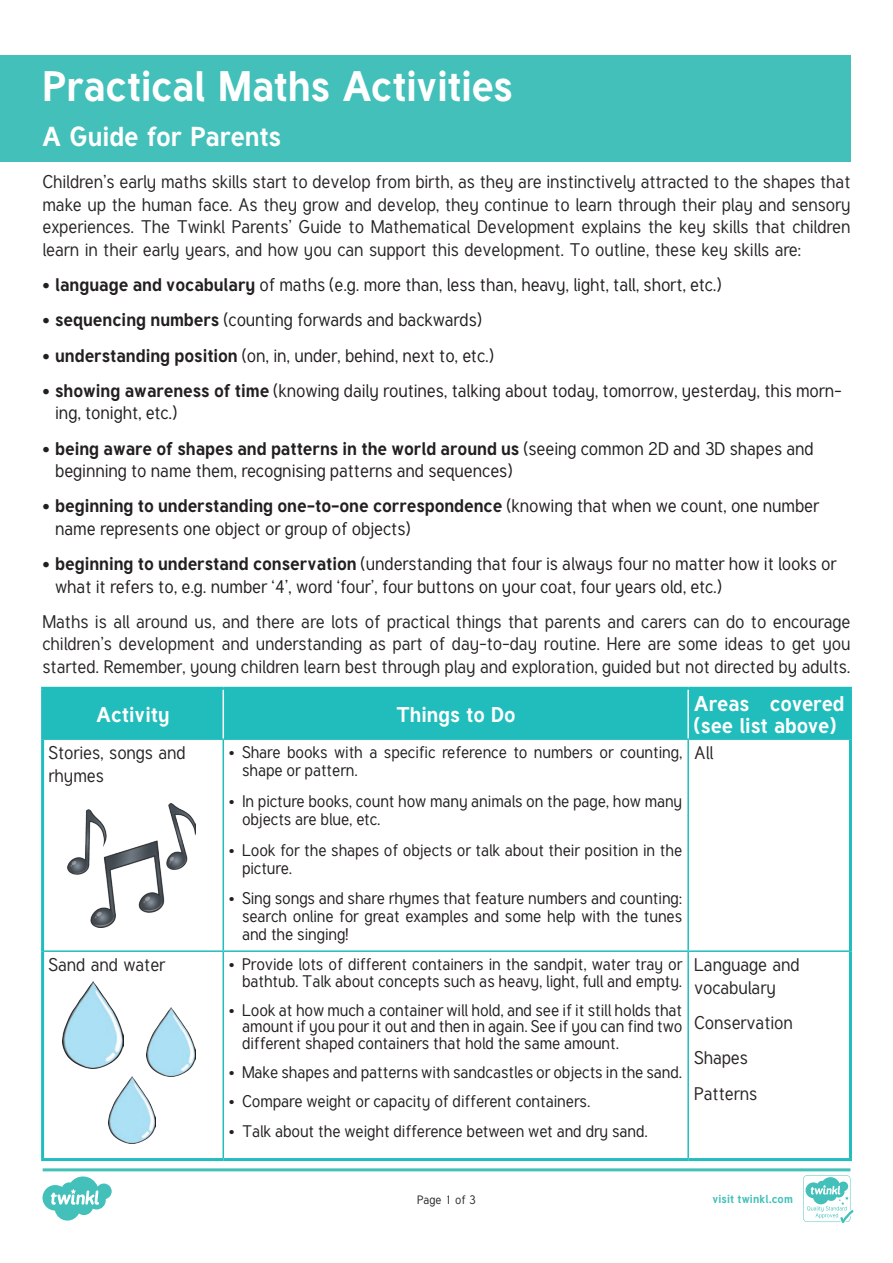
<style>
.page{position:relative;width:893px;height:1263px;background:#fff}
.page>*{position:absolute;margin:0;border:0;box-sizing:border-box;transform-origin:0 0}
.Heading_1{font:700 42px "Tuffy";letter-spacing:-.015em;color:#fff}
.Heading_2{font:700 27px "Tuffy";letter-spacing:-.005em;color:#fff}
.Heading_3{font:700 21px/22.5px "Tuffy";color:#fff}
.Adult_Body_Copy{font:18px/22.5px "Tuffy";color:#282526;text-align:justify}
.t1{font:18px/22.5px "Tuffy";color:#231f20}
.t2{font:16.5px/18px "Tuffy";color:#231f20}
.Page_Numbers{font:12px "Tuffy";color:#282526}
.t3{font:700 11.4px "Tuffy";letter-spacing:.015em;color:#42c0b9}
.s1{font-weight:700}
</style>
<div class="page">
<div style="left:0;top:55px;width:850px;height:107px;background:#42c0b9"></div>
<div style="left:44px;top:690px;width:805px;height:48px;background:#21bdbd"></div>
<hr style="left:41px;top:687px;width:182px;height:3px;background:#21bdbd">
<hr style="left:41px;top:690px;width:3px;height:49px;background:#21bdbd">
<hr style="left:223px;top:687px;width:465px;height:3px;background:#21bdbd">
<hr style="left:688px;top:687px;width:164px;height:3px;background:#21bdbd">
<hr style="left:849px;top:690px;width:3px;height:49px;background:#21bdbd">
<hr style="left:41px;top:739px;width:3px;height:212px;background:#21bdbd">
<hr style="left:849px;top:739px;width:3px;height:212px;background:#21bdbd">
<hr style="left:41px;top:951px;width:3px;height:207px;background:#21bdbd">
<hr style="left:849px;top:951px;width:3px;height:207px;background:#21bdbd">
<hr style="left:41px;top:1158px;width:182px;height:3px;background:#21bdbd">
<hr style="left:223px;top:1158px;width:465px;height:3px;background:#21bdbd">
<hr style="left:688px;top:1158px;width:164px;height:3px;background:#21bdbd">
<hr style="left:44px;top:738px;width:179px;height:2px;background:#21bdbd">
<hr style="left:223px;top:738px;width:465px;height:2px;background:#21bdbd">
<hr style="left:223px;top:740px;width:1px;height:210px;background:#21bdbd">
<hr style="left:688px;top:738px;width:161px;height:2px;background:#21bdbd">
<hr style="left:687px;top:740px;width:2px;height:210px;background:#21bdbd">
<hr style="left:44px;top:950px;width:179px;height:2px;background:#21bdbd">
<hr style="left:223px;top:950px;width:465px;height:2px;background:#21bdbd">
<hr style="left:223px;top:952px;width:1px;height:206px;background:#21bdbd">
<hr style="left:688px;top:950px;width:161px;height:2px;background:#21bdbd">
<hr style="left:687px;top:952px;width:2px;height:206px;background:#21bdbd">
<hr style="left:223px;top:690px;width:1px;height:48px;background:#fff">
<hr style="left:687px;top:690px;width:2px;height:48px;background:#fff">
<img style="left:68px;top:804px;width:128px;height:123px">
<img style="left:109px;top:1077px;width:46px;height:66px">
<img style="left:147px;top:1007px;width:49px;height:70px">
<img style="left:62px;top:982px;width:61px;height:86px">
<svg style="left:43px;top:1168px;width:810px;height:55px"></svg>
<p class="Heading_1" style="left:43px;top:53px;width:472px">Practical Maths Activities</p>
<p class="Heading_2" style="left:43px;top:115px;width:240px">A Guide for Parents</p>
<p class="Adult_Body_Copy" style="left:42px;top:171px;width:809px">Children’s early maths skills start to develop from birth, as they are instinctively attracted to the shapes that make up the human face. As they grow and develop, they continue to learn through their play and sensory experiences. The Twinkl Parents’ Guide to Mathematical Development explains the key skills that children learn in their early years, and how you can support this development. To outline, these key skills are:</p>
<p class="t1" style="left:42px;top:274px;width:680px"><span class="s1">• language and vocabulary</span> of maths (e.g. more than, less than, heavy, light, tall, short, etc.)</p>
<p class="t1" style="left:42px;top:309px;width:441px"><span class="s1">• sequencing numbers</span> (counting forwards and backwards)</p>
<p class="t1" style="left:42px;top:344px;width:452px"><span class="s1">• understanding position</span> (on, in, under, behind, next to, etc.)</p>
<p class="t1" style="left:55px;top:379px;width:788px;text-indent:-13px"><span class="s1">• showing awareness of time</span> (knowing daily routines, talking about today, tomorrow, yesterday, this morn&shy;ing, tonight, etc.)</p>
<p class="t1" style="left:55px;top:437px;width:760px;text-indent:-13px"><span class="s1">• being aware of shapes and patterns in the world around us</span> (seeing common 2D and 3D shapes and beginning to name them, recognising patterns and sequences)</p>
<p class="t1" style="left:55px;top:495px;width:765px;text-indent:-13px"><span class="s1">• beginning to understanding one-to-one correspondence</span> (knowing that when we count, one number name represents one object or group of objects)</p>
<p class="t1" style="left:55px;top:553px;width:783px;text-indent:-13px"><span class="s1">• beginning to understand conservation</span> (understanding that four is always four no matter how it looks or what it refers to, e.g. number ‘4’, word ‘four’, four buttons on your coat, four years old, etc.)</p>
<p class="Adult_Body_Copy" style="left:42px;top:610px;width:809px">Maths is all around us, and there are lots of practical things that parents and carers can do to encourage children’s development and understanding as part of day-to-day routine. Here are some ideas to get you started. Remember, young children learn best through play and exploration, guided but not directed by adults.</p>
<p class="Heading_3" style="left:96px;top:702px;width:74px">Activity</p>
<p class="Heading_3" style="left:396px;top:702px;width:121px">Things to Do</p>
<p class="Heading_3" style="left:694px;top:691px;width:152px">Areas covered (see list above)</p>
<p class="Adult_Body_Copy" style="left:49px;top:742px;width:139px">Stories, songs and rhymes</p>
<p class="t2" style="left:242px;top:743px;width:442px;text-indent:-13px">• Share books with a specific reference to numbers or counting, shape or pattern.</p>
<p class="t2" style="left:242px;top:792px;width:442px;text-indent:-13px">• In picture books, count how many animals on the page, how many objects are blue, etc.</p>
<p class="t2" style="left:242px;top:841px;width:442px;text-indent:-13px">• Look for the shapes of objects or talk about their position in the picture.</p>
<p class="t2" style="left:242px;top:890px;width:442px;text-align:justify;text-indent:-13px">• Sing songs and share rhymes that feature numbers and counting: search online for great examples and some help with the tunes and the singing!</p>
<p class="Adult_Body_Copy" style="left:694px;top:742px;width:21px">All</p>
<p class="Adult_Body_Copy" style="left:49px;top:954px;width:118px">Sand and water</p>
<p class="t2" style="left:229px;top:956px;width:454px;line-height:16.5px;text-align:right">• Provide lots of different containers in the sandpit, water tray or bathtub. Talk about concepts such as heavy, light, full and empty.</p>
<p class="t2" style="left:242px;top:1002px;width:442px;line-height:16.5px;text-align:justify;text-indent:-13px">• Look at how much a container will hold, and see if it still holds that amount if you pour it out and then in again. See if you can find two different shaped containers that hold the same amount.</p>
<p class="t2" style="left:229px;top:1063px;width:454px">• Make shapes and patterns with sandcastles or objects in the sand.</p>
<p class="t2" style="left:229px;top:1093px;width:362px">• Compare weight or capacity of different containers.</p>
<p class="t2" style="left:229px;top:1122px;width:420px">• Talk about the weight difference between wet and dry sand.</p>
<p class="Adult_Body_Copy" style="left:694px;top:954px;width:107px">Language and vocabulary</p>
<p class="Adult_Body_Copy" style="left:694px;top:1012px;width:100px">Conservation</p>
<p class="Adult_Body_Copy" style="left:694px;top:1047px;width:55px">Shapes</p>
<p class="Adult_Body_Copy" style="left:694px;top:1082px;width:65px">Patterns</p>
<p class="Page_Numbers" style="left:417px;top:1192px;width:60px">Page 1 of 3</p>
<p class="t3" style="left:712px;top:1190px;width:82px">visit twinkl.com</p>
</div>
